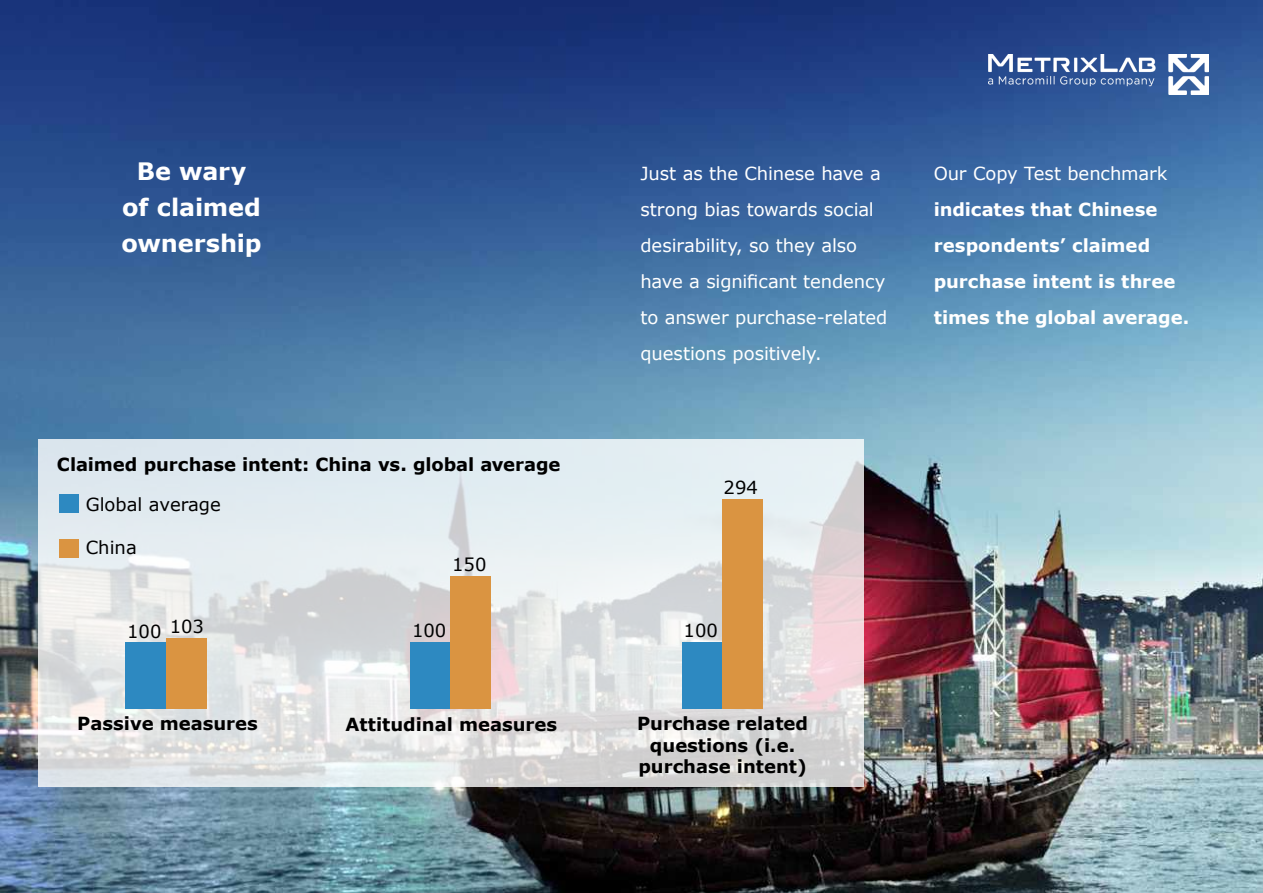
<style>
.page{position:relative;width:1263px;height:893px;background:#fff}
.page>*{position:absolute;margin:0;border:0;box-sizing:border-box;transform-origin:0 0}
.t1{font:700 24px/36px "Verdana";letter-spacing:-.005em;color:#fff;text-align:center}
.t2{font:18px/36px "Verdana";letter-spacing:-.005em;color:#fff}
.t3{font:700 18px/21.6px "Verdana";color:#000;text-align:center}
.t4{font:700 18px/36px "Verdana";letter-spacing:-.005em;color:#fff}
.t5{font:18px "Verdana";color:#000}
</style>
<div class="page">
<img style="left:0;top:0;width:1263px;height:893px">
<svg style="left:39px;top:439px;width:825px;height:348px;background:#e1e5e7"></svg>
<div style="left:126px;top:642px;width:40px;height:67px;background:#2d89c1"></div>
<div style="left:166px;top:638px;width:40px;height:71px;background:#da9441"></div>
<div style="left:59px;top:494px;width:19px;height:19px;background:#2d89c1"></div>
<div style="left:59px;top:539px;width:19px;height:19px;background:#da9441"></div>
<div style="left:410px;top:642px;width:40px;height:67px;background:#2d89c1"></div>
<div style="left:450px;top:576px;width:41px;height:133px;background:#da9441"></div>
<div style="left:682px;top:642px;width:41px;height:67px;background:#2d89c1"></div>
<div style="left:723px;top:499px;width:40px;height:210px;background:#da9441"></div>
<img style="left:989px;top:54px;width:220px;height:41px">
<h1 class="t1" style="left:122px;top:153px;width:141px">Be wary of claimed ownership</h1>
<p class="t2" style="left:640px;top:156px;width:248px">Just as the Chinese have a strong bias towards social desirability, so they also have a significant tendency to answer purchase-related questions positively.</p>
<p class="t2" style="left:934px;top:156px;width:235px">Our Copy Test benchmark</p>
<p class="t4" style="left:934px;top:192px;width:257px">indicates that Chinese respondents’ claimed purchase intent is three times the global average.</p>
<p class="t3" style="left:57px;top:454px;width:505px">Claimed purchase intent: China vs. global average</p>
<p class="t5" style="left:86px;top:493px;width:137px">Global average</p>
<p class="t5" style="left:86px;top:536px;width:53px">China</p>
<p class="t5" style="left:452px;top:553px;width:36px">150</p>
<p class="t5" style="left:724px;top:476px;width:36px">294</p>
<p class="t5" style="left:127px;top:620px;width:36px">100</p>
<p class="t5" style="left:170px;top:615px;width:36px">103</p>
<p class="t5" style="left:412px;top:619px;width:36px">100</p>
<p class="t5" style="left:684px;top:619px;width:36px">100</p>
<p class="t3" style="left:77px;top:712px;width:182px">Passive measures</p>
<p class="t3" style="left:346px;top:714px;width:213px">Attitudinal measures</p>
<p class="t3" style="left:637px;top:713px;width:172px">Purchase related questions (i.e. purchase intent)</p>
</div>
